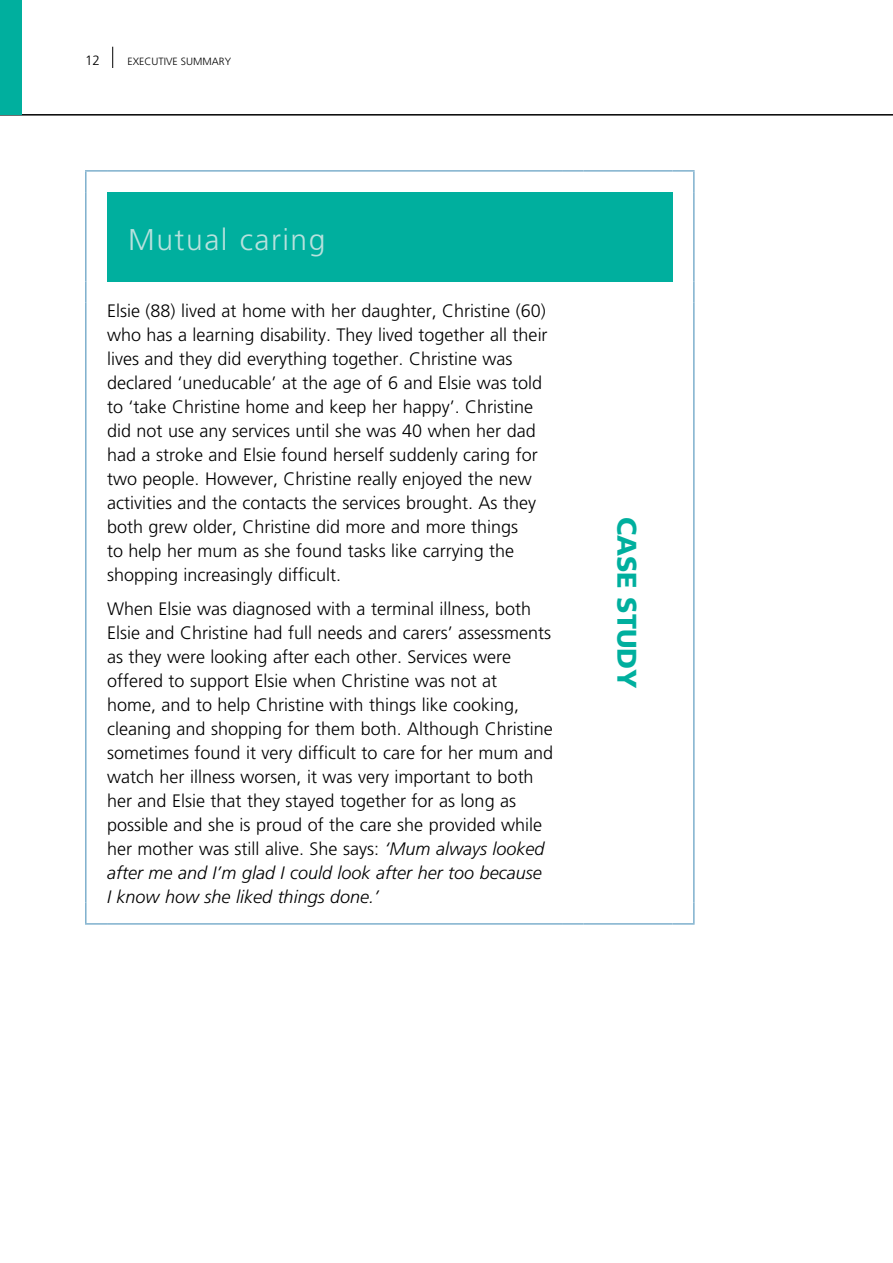
<style>
.page{position:relative;width:893px;height:1263px;background:#fff}
.page>*{position:absolute;margin:0;border:0;box-sizing:border-box;transform-origin:0 0}
.t1{font:300 30px "Frutiger";color:#b8e1dd}
.t2{font:900 27px "Frutiger";color:#00af9e}
.t3{font:300 18px/24px "Frutiger";color:#000}
.t4{font:300 13.5px "Frutiger";color:#000}
.t5{font:300 10.5px "Frutiger";color:#000}
.s1{font-style:italic}
</style>
<div class="page">
<svg style="left:112px;top:47px;width:1px;height:21px"></svg>
<hr style="left:0;top:114px;width:893px;height:2px;background:#000">
<div style="left:107px;top:192px;width:566px;height:89px;background:#00af9e"></div>
<hr style="left:85px;top:172px;width:2px;height:20px;background:#7eb0cd">
<hr style="left:85px;top:170px;width:22px;height:2px;background:#7eb0cd">
<hr style="left:107px;top:170px;width:455px;height:2px;background:#7eb0cd">
<hr style="left:562px;top:170px;width:21px;height:2px;background:#7eb0cd">
<hr style="left:583px;top:170px;width:90px;height:2px;background:#7eb0cd">
<hr style="left:673px;top:170px;width:22px;height:2px;background:#7eb0cd">
<hr style="left:693px;top:172px;width:2px;height:20px;background:#7eb0cd">
<hr style="left:85px;top:192px;width:2px;height:89px;background:#7eb0cd">
<hr style="left:85px;top:281px;width:2px;height:22px;background:#7eb0cd">
<hr style="left:85px;top:303px;width:2px;height:600px;background:#7eb0cd">
<hr style="left:85px;top:903px;width:2px;height:20px;background:#7eb0cd">
<hr style="left:693px;top:192px;width:2px;height:89px;background:#7eb0cd">
<hr style="left:693px;top:281px;width:2px;height:22px;background:#7eb0cd">
<hr style="left:693px;top:303px;width:2px;height:600px;background:#7eb0cd">
<hr style="left:693px;top:903px;width:2px;height:20px;background:#7eb0cd">
<hr style="left:85px;top:923px;width:22px;height:2px;background:#7eb0cd">
<hr style="left:107px;top:923px;width:455px;height:2px;background:#7eb0cd">
<hr style="left:562px;top:923px;width:21px;height:2px;background:#7eb0cd">
<hr style="left:583px;top:923px;width:90px;height:2px;background:#7eb0cd">
<hr style="left:673px;top:923px;width:22px;height:2px;background:#7eb0cd">
<div style="left:0;top:0;width:21px;height:115px;background:#00af9e"></div>
<p class="t4" style="left:85px;top:53px;width:17px">12</p>
<p class="t5" style="left:128px;top:56px;width:105px">exeCutive summary</p>
<h3 class="t1" style="left:128px;top:223px;width:199px">mutual caring</h3>
<p class="t3" style="left:107px;top:299px;width:442px">elsie (88) lived at home with her daughter, Christine (60) who has a learning disability. they lived together all their lives and they did everything together. Christine was declared ‘uneducable’ at the age of 6 and elsie was told to ‘take Christine home and keep her happy’. Christine did not use any services until she was 40 when her dad had a stroke and elsie found herself suddenly caring for two people. however, Christine really enjoyed the new activities and the contacts the services brought. as they both grew older, Christine did more and more things<br>to help her mum as she found tasks like carrying the shopping increasingly difficult.</p>
<p class="t3" style="left:107px;top:596px;width:448px">When elsie was diagnosed with a terminal illness, both elsie and Christine had full needs and carers’ assessments as they were looking after each other. services were offered to support elsie when Christine was not at<br>home, and to help Christine with things like cooking, cleaning and shopping for them both. although Christine sometimes found it very difficult to care for her mum and watch her illness worsen, it was very important to both her and elsie that they stayed together for as long as possible and she is proud of the care she provided while her mother was still alive. she says: <span class="s1">‘Mum always looked after me and I’m glad I could look after her too because<br>I know how she liked things done.’</span></p>
<h2 class="t2" style="left:643px;top:517px;width:173px;rotate:90deg">CASE STUDY</h2>
</div>
